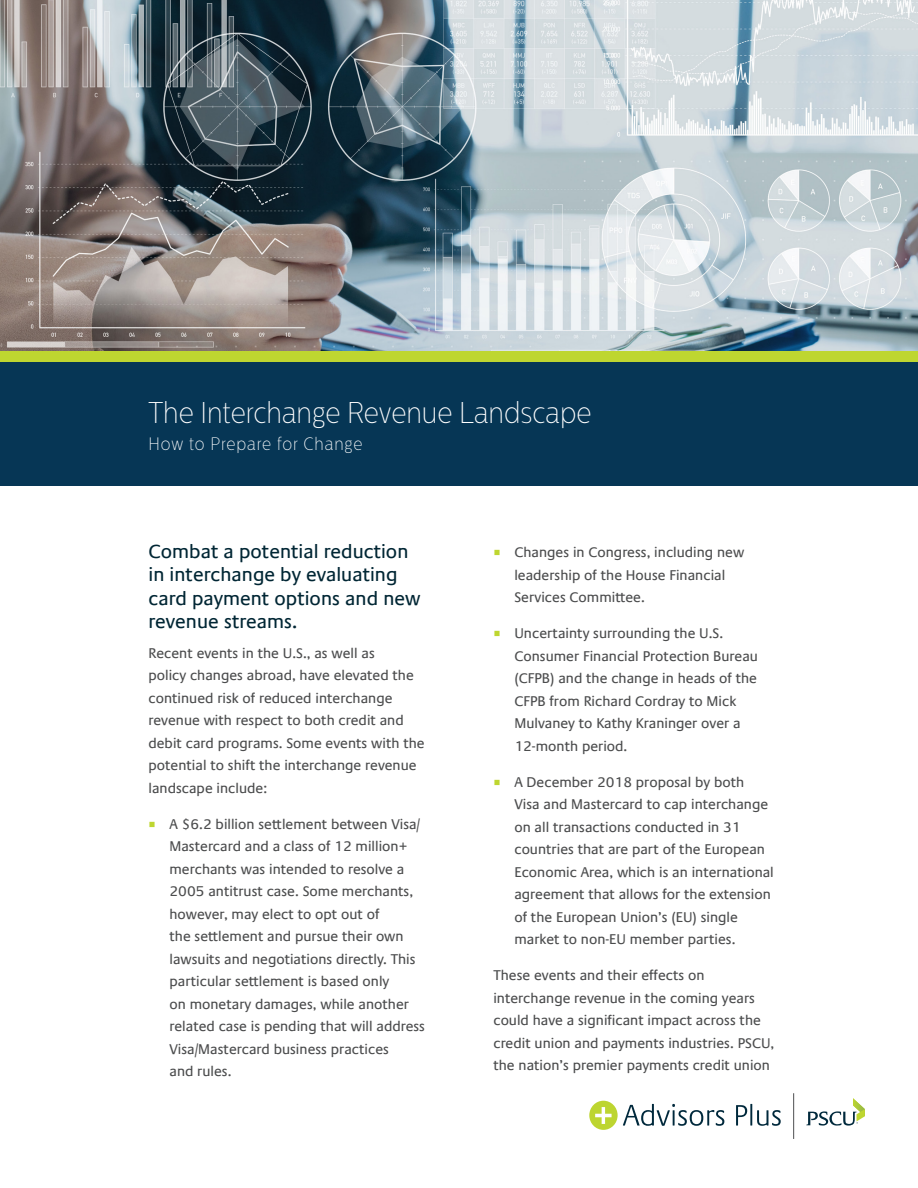
<style>
.page{position:relative;width:918px;height:1188px;background:#fff}
.page>*{position:absolute;margin:0;border:0;box-sizing:border-box;transform-origin:0 0}
.Category_heading{font:100 30px "Centrale Sans Cnd";color:#fff}
.t1{font:19.5px/23.4px "Praxis Com";color:#002634}
.t2{font:100 18px "Centrale Sans Cnd";letter-spacing:.05em;color:#fff}
.bullets{font:14.25px/22.5px "Praxis Com";color:#4b4c4d}
.body_copy{font:14.25px/22.5px "Praxis Com";color:#4b4c4d}
.s1{font-family:"Minion Pro";font-size:18px;color:#bed630}
</style>
<div class="page">
<img style="left:0;top:0;width:918px;height:351px">
<div style="left:0;top:353px;width:918px;height:132px;background:#063655"></div>
<div style="left:0;top:351px;width:918px;height:11px;background:#bed630"></div>
<svg style="left:623px;top:1104px;width:101px;height:22px"></svg>
<svg style="left:736px;top:1105px;width:11px;height:21px"></svg>
<hr style="left:750px;top:1104px;width:2px;height:22px;background:#00293c">
<svg style="left:757px;top:1110px;width:24px;height:16px"></svg>
<hr style="left:793px;top:1093px;width:1px;height:46px;background:#4b4c4d">
<svg style="left:806px;top:1098px;width:59px;height:28px"></svg>
<svg style="left:589px;top:1101px;width:29px;height:29px"></svg>
<svg style="left:595px;top:1107px;width:17px;height:17px"></svg>
<p class="Category_heading" style="left:148px;top:395px;width:444px">The Interchange Revenue Landscape</p>
<p class="t2" style="left:148px;top:434px;width:216px">How to Prepare for Change</p>
<h3 class="t1" style="left:148px;top:540px;width:274px">Combat a potential reduction in interchange by evaluating card payment options and new revenue streams.</h3>
<p class="body_copy" style="left:148px;top:642px;width:278px">Recent events in the U.S., as well as<br>policy changes abroad, have elevated the continued risk of reduced interchange revenue with respect to both credit and debit card programs. Some events with the potential to shift the interchange revenue landscape include:</p>
<p class="bullets" style="left:170px;top:813px;width:257px;text-indent:-21px"><span class="s1">■</span> A $6.2 billion settlement between Visa/ Mastercard and a class of 12 million+ merchants was intended to resolve a 2005 antitrust case. Some merchants, however, may elect to opt out of<br>the settlement and pursue their own lawsuits and negotiations directly. This particular settlement is based only<br>on monetary damages, while another related case is pending that will address Visa/Mastercard business practices<br>and rules.</p>
<p class="bullets" style="left:514px;top:541px;width:231px;text-indent:-21px"><span class="s1">■</span> Changes in Congress, including new leadership of the House Financial<br>Services Committee.</p>
<p class="bullets" style="left:514px;top:622px;width:245px;text-indent:-21px"><span class="s1">■</span> Uncertainty surrounding the U.S.<br>Consumer Financial Protection Bureau (CFPB) and the change in heads of the<br>CFPB from Richard Cordray to Mick<br>Mulvaney to Kathy Kraninger over a<br>12-month period.</p>
<p class="bullets" style="left:514px;top:771px;width:261px;text-indent:-21px"><span class="s1">■</span> A December 2018 proposal by both<br>Visa and Mastercard to cap interchange on all transactions conducted in 31 countries that are part of the European Economic Area, which is an international agreement that allows for the extension of the European Union’s (EU) single market to non-EU member parties.</p>
<p class="body_copy" style="left:493px;top:964px;width:283px">These events and their effects on interchange revenue in the coming years could have a significant impact across the credit union and payments industries. PSCU, the nation’s premier payments credit union</p>
</div>
